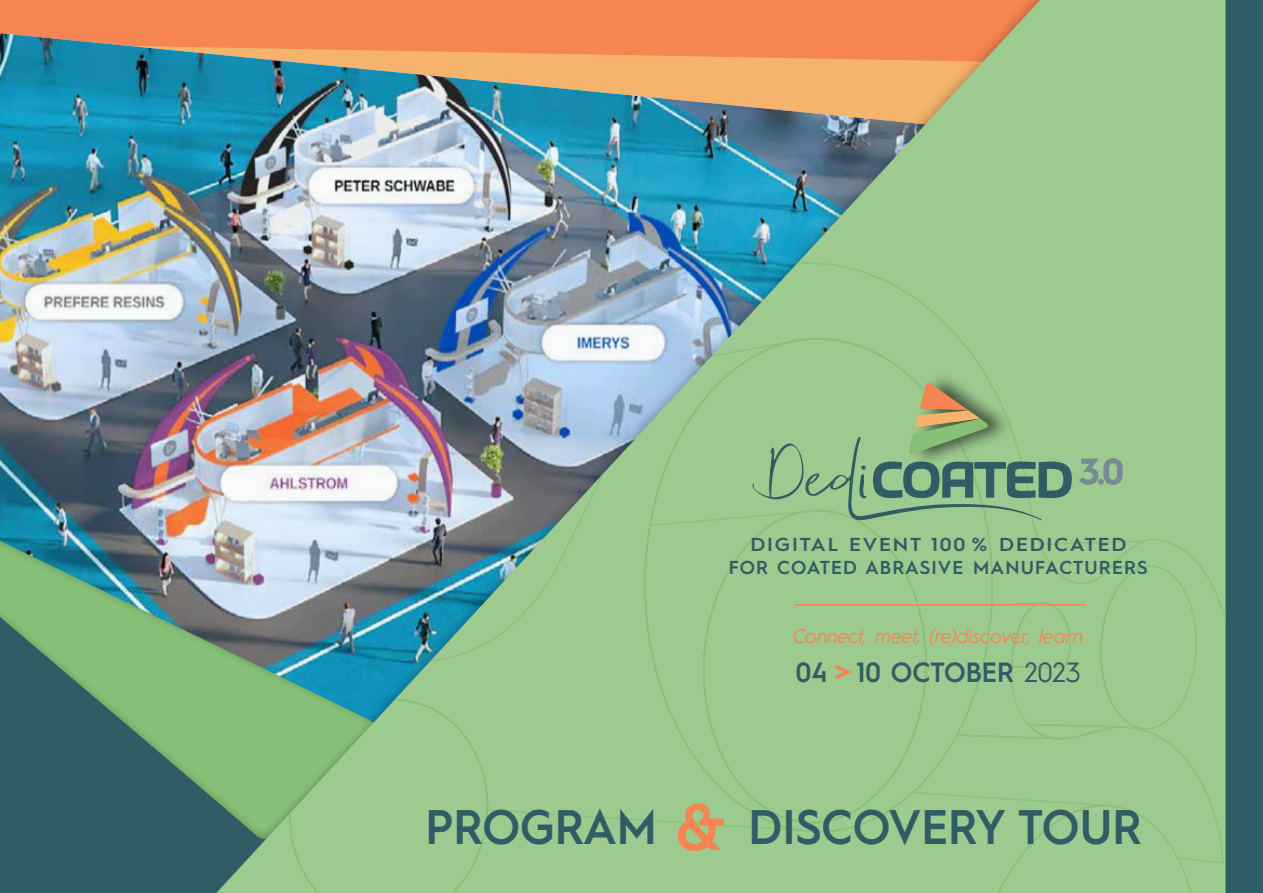
<style>
.page{position:relative;width:1263px;height:893px;background:#305c65}
.page>*{position:absolute;margin:0;border:0;box-sizing:border-box;transform-origin:0 0}
.t1{font:600 48.6px "Hurme Geometric Sans 1";color:#305c65;scale:.95 1}
.t2{font:600 27.9px "Hurme Geometric Sans 1";color:#305c65;scale:.95 1}
.t3{font:italic 19.5px "Hurme Geometric Sans 1";color:#f58552}
.t4{font:600 18.75px/23.4px "Hurme Geometric Sans 1";letter-spacing:.06em;color:#305c65;text-align:center;scale:1.09 1}
.s1{font-size:30.75px;color:#f58552}
.s2{font-weight:400}
.s3{font-size:66px;color:#f58552}
</style>
<div class="page">
<div style="left:0;top:0;width:1065px;height:839px;background:#000;opacity:.3"></div>
<img style="left:0;top:392px;width:216px;height:447px">
<svg style="left:216px;top:0;width:1009px;height:69px;background:#de9a64"></svg>
<img style="left:216px;top:69px;width:1009px;height:824px">
<hr style="left:794px;top:604px;width:292px;height:2px;background:#f58552">
<svg style="left:1079px;top:458px;width:44px;height:27px"></svg>
<div style="left:908px;top:370px;width:106px;height:98px;background:#000;opacity:.65"></div>
<svg style="left:752px;top:383px;width:320px;height:137px;background:#8db684"></svg>
<p class="t4" style="left:729px;top:531px;width:386px">DIGITAL EVENT 100 % DEDICATED<br>FOR COATED ABRASIVE MANUFACTURERS</p>
<p class="t3" style="left:793px;top:623px;width:292px">Connect, meet, (re)discover, learn</p>
<h2 class="t2" style="left:796px;top:653px;width:301px">04 <span class="s1">&gt;</span> 10 OCTOBER <span class="s2">2023</span></h2>
<h1 class="t1" style="left:426px;top:793px;width:755px">PROGRAM <span class="s3">&amp;</span> DISCOVERY TOUR</h1>
</div>
